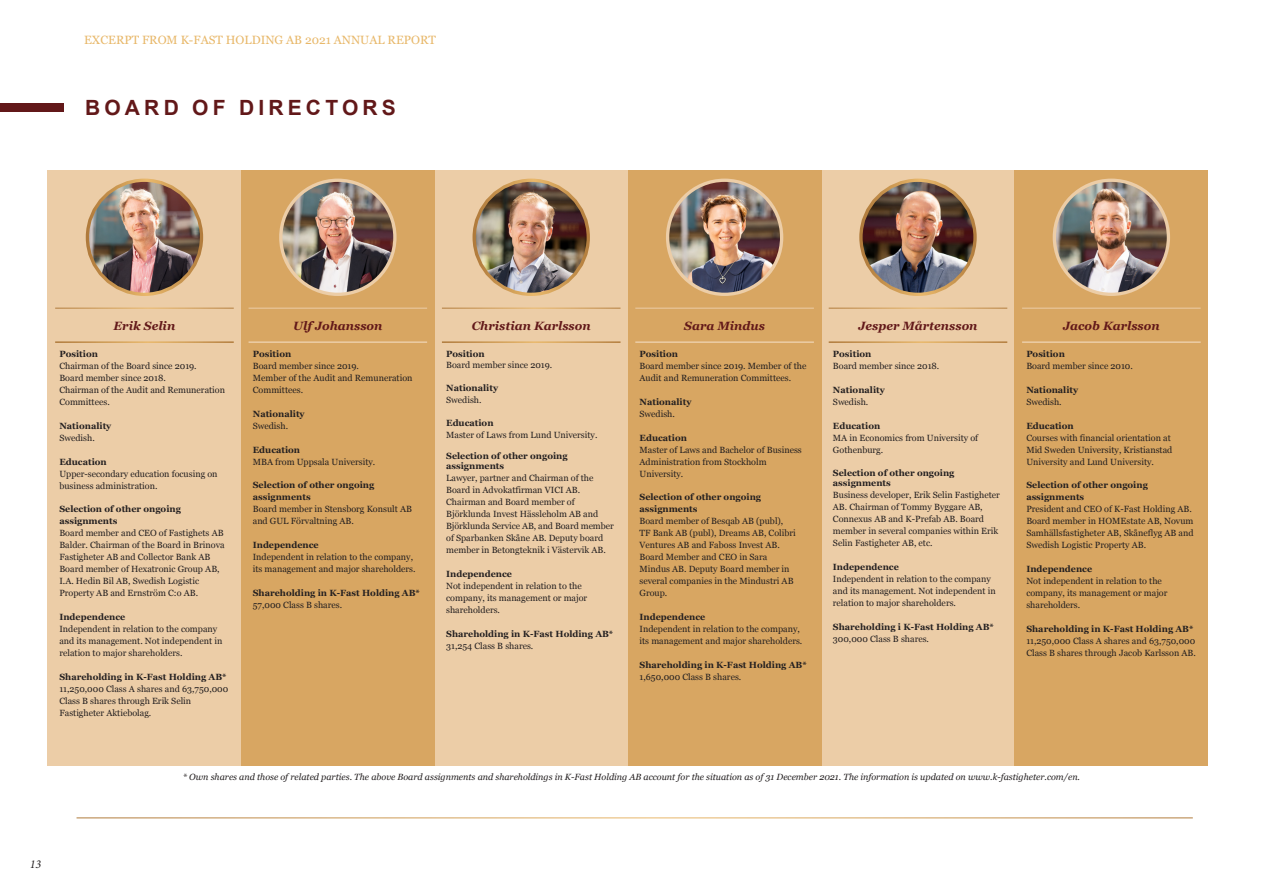
<style>
.page{position:relative;width:1263px;height:893px;background:#fff}
.page>*{position:absolute;margin:0;border:0;box-sizing:border-box;transform-origin:0 0}
.t1{font:700 21px "Arial";letter-spacing:.2em;color:#621819}
.t2{font:italic 700 12px "Georgia";color:#621819}
.t3{font:12px "Georgia";color:#e8b86a}
.t4{font:italic 12px "Minion Pro";color:#231f20}
.t5{font:9px/12px "Georgia";color:#231f20}
.t6{font:700 9px/12px "Georgia";color:#231f20}
.t7{font:italic 9px "Georgia";color:#231f20}
</style>
<div class="page">
<div style="left:0;top:103px;width:64px;height:8px;background:#621819"></div>
<div style="left:48px;top:170px;width:193px;height:595px;background:#eccda7"></div>
<div style="left:434px;top:170px;width:194px;height:595px;background:#eccda7"></div>
<div style="left:821px;top:170px;width:194px;height:595px;background:#eccda7"></div>
<div style="left:241px;top:170px;width:193px;height:595px;background:#d8a662"></div>
<div style="left:628px;top:170px;width:193px;height:595px;background:#d8a662"></div>
<div style="left:1015px;top:170px;width:193px;height:595px;background:#d8a662"></div>
<hr style="left:55px;top:308px;width:179px;height:1px;background:#fff">
<hr style="left:55px;top:341px;width:179px;height:2px;background:#fff">
<hr style="left:442px;top:308px;width:178px;height:1px;background:#fff">
<hr style="left:442px;top:341px;width:178px;height:2px;background:#fff">
<hr style="left:829px;top:308px;width:178px;height:1px;background:#fff">
<hr style="left:829px;top:341px;width:178px;height:2px;background:#fff">
<hr style="left:249px;top:308px;width:178px;height:1px;background:#eccda7">
<hr style="left:249px;top:341px;width:178px;height:2px;background:#eccda7">
<hr style="left:635px;top:308px;width:179px;height:1px;background:#eccda7">
<hr style="left:635px;top:341px;width:179px;height:2px;background:#eccda7">
<hr style="left:1022px;top:308px;width:179px;height:1px;background:#eccda7">
<hr style="left:1022px;top:341px;width:179px;height:2px;background:#eccda7">
<img style="left:87px;top:180px;width:114px;height:114px;border-radius:57px">
<div style="left:86px;top:179px;width:117px;height:117px;border:3px solid #fff;border-radius:50%"></div>
<img style="left:474px;top:180px;width:114px;height:114px;border-radius:57px">
<div style="left:472px;top:179px;width:118px;height:117px;border:3px solid #fff;border-radius:50%"></div>
<img style="left:861px;top:180px;width:114px;height:114px;border-radius:57px">
<div style="left:859px;top:179px;width:118px;height:117px;border:3px solid #fff;border-radius:50%"></div>
<img style="left:281px;top:180px;width:114px;height:114px;border-radius:57px">
<div style="left:279px;top:179px;width:117px;height:117px;border:3px solid #eccda7;border-radius:50%"></div>
<img style="left:667px;top:180px;width:115px;height:114px;border-radius:57px">
<div style="left:666px;top:179px;width:117px;height:117px;border:3px solid #eccda7;border-radius:50%"></div>
<img style="left:1054px;top:180px;width:114px;height:114px;border-radius:57px">
<div style="left:1053px;top:179px;width:117px;height:117px;border:3px solid #eccda7;border-radius:50%"></div>
<h2 class="t3" style="left:84px;top:33px;width:353px">EXCERPT FROM K-FAST HOLDING AB 2021 ANNUAL REPORT</h2>
<h1 class="t1" style="left:85px;top:94px;width:312px">BOARD OF DIRECTORS</h1>
<h2 class="t2" style="left:114px;top:317px;width:63px">Erik Selin</h2>
<p class="t6" style="left:59px;top:348px;width:40px">Position</p>
<p class="t5" style="left:59px;top:360px;width:167px">Chairman of the Board since 2019.<br>Board member since 2018.<br>Chairman of the Audit and Remuneration<br>Committees.</p>
<p class="t6" style="left:59px;top:420px;width:53px">Nationality</p>
<p class="t5" style="left:59px;top:432px;width:37px">Swedish.</p>
<p class="t6" style="left:59px;top:456px;width:49px">Education</p>
<p class="t5" style="left:59px;top:468px;width:160px">Upper-secondary education focusing on business administration.</p>
<p class="t6" style="left:59px;top:502px;width:123px">Selection of other ongoing assignments</p>
<p class="t5" style="left:59px;top:526px;width:167px">Board member and CEO of Fastighets AB Balder. Chairman of the Board in Brinova Fastigheter AB and Collector Bank AB Board member of Hexatronic Group AB, I.A. Hedin Bil AB, Swedish Logistic Property AB and Ernström C:o AB.</p>
<p class="t6" style="left:59px;top:610px;width:67px">Independence</p>
<p class="t5" style="left:59px;top:622px;width:164px">Independent in relation to the company and its management. Not independent in relation to major shareholders.</p>
<p class="t6" style="left:59px;top:670px;width:169px">Shareholding in K-Fast Holding AB*</p>
<p class="t5" style="left:59px;top:682px;width:170px">11,250,000 Class A shares and 63,750,000<br>Class B shares through Erik Selin<br>Fastigheter Aktiebolag.</p>
<h2 class="t2" style="left:293px;top:317px;width:91px">Ulf Johansson</h2>
<p class="t6" style="left:253px;top:348px;width:40px">Position</p>
<p class="t5" style="left:253px;top:360px;width:161px">Board member since 2019.<br>Member of the Audit and Remuneration<br>Committees.</p>
<p class="t6" style="left:253px;top:408px;width:53px">Nationality</p>
<p class="t5" style="left:253px;top:420px;width:37px">Swedish.</p>
<p class="t6" style="left:253px;top:444px;width:49px">Education</p>
<p class="t5" style="left:253px;top:456px;width:124px">MBA from Uppsala University.</p>
<p class="t6" style="left:253px;top:478px;width:123px">Selection of other ongoing assignments</p>
<p class="t5" style="left:253px;top:502px;width:161px">Board member in Stensborg Konsult AB and GUL Förvaltning AB.</p>
<p class="t6" style="left:253px;top:538px;width:67px">Independence</p>
<p class="t5" style="left:253px;top:550px;width:164px">Independent in relation to the company, its management and major shareholders.</p>
<p class="t6" style="left:253px;top:586px;width:169px">Shareholding in K-Fast Holding AB*</p>
<p class="t5" style="left:253px;top:598px;width:91px">57,000 Class B shares.</p>
<h2 class="t2" style="left:472px;top:317px;width:121px">Christian Karlsson</h2>
<p class="t6" style="left:446px;top:348px;width:40px">Position</p>
<p class="t5" style="left:446px;top:359px;width:108px">Board member since 2019.</p>
<p class="t6" style="left:446px;top:381px;width:53px">Nationality</p>
<p class="t5" style="left:446px;top:394px;width:37px">Swedish.</p>
<p class="t6" style="left:446px;top:416px;width:49px">Education</p>
<p class="t5" style="left:446px;top:428px;width:153px">Master of Laws from Lund University.</p>
<p class="t6" style="left:446px;top:450px;width:123px;line-height:10.5px">Selection of other ongoing assignments</p>
<p class="t5" style="left:446px;top:472px;width:169px">Lawyer, partner and Chairman of the Board in Advokatfirman VICI AB.<br>Chairman and Board member of Björklunda Invest Hässleholm AB and Björklunda Service AB, and Board member of Sparbanken Skåne AB. Deputy board member in Betongteknik i Västervik AB.</p>
<p class="t6" style="left:446px;top:568px;width:67px">Independence</p>
<p class="t5" style="left:446px;top:580px;width:143px">Not independent in relation to the company, its management or major shareholders.</p>
<p class="t6" style="left:446px;top:628px;width:169px">Shareholding in K-Fast Holding AB*</p>
<p class="t5" style="left:446px;top:640px;width:89px">31,254 Class B shares.</p>
<h2 class="t2" style="left:684px;top:317px;width:82px">Sara Mindus</h2>
<p class="t6" style="left:639px;top:348px;width:40px">Position</p>
<p class="t5" style="left:639px;top:360px;width:168px">Board member since 2019. Member of the<br>Audit and Remuneration Committees.</p>
<p class="t6" style="left:639px;top:396px;width:53px">Nationality</p>
<p class="t5" style="left:639px;top:408px;width:37px">Swedish.</p>
<p class="t6" style="left:639px;top:432px;width:49px">Education</p>
<p class="t5" style="left:639px;top:444px;width:164px">Master of Laws and Bachelor of Business<br>Administration from Stockholm<br>University.</p>
<p class="t6" style="left:639px;top:490px;width:123px">Selection of other ongoing assignments</p>
<p class="t5" style="left:639px;top:514px;width:158px">Board member of Besqab AB (publ),<br>TF Bank AB (publ), Dreams AB, Colibri<br>Ventures AB and Faboss Invest AB.<br>Board Member and CEO in Sara<br>Mindus AB. Deputy Board member in several companies in the Mindustri AB<br>Group.</p>
<p class="t6" style="left:639px;top:610px;width:67px">Independence</p>
<p class="t5" style="left:639px;top:622px;width:164px">Independent in relation to the company, its management and major shareholders.</p>
<p class="t6" style="left:639px;top:658px;width:169px">Shareholding in K-Fast Holding AB*</p>
<p class="t5" style="left:639px;top:670px;width:103px">1,650,000 Class B shares.</p>
<h2 class="t2" style="left:858px;top:317px;width:121px">Jesper Mårtensson</h2>
<p class="t6" style="left:833px;top:348px;width:40px">Position</p>
<p class="t5" style="left:833px;top:360px;width:108px">Board member since 2018.</p>
<p class="t6" style="left:833px;top:384px;width:53px">Nationality</p>
<p class="t5" style="left:833px;top:396px;width:37px">Swedish.</p>
<p class="t6" style="left:833px;top:420px;width:49px">Education</p>
<p class="t5" style="left:833px;top:432px;width:147px">MA in Economics from University of<br>Gothenburg.</p>
<p class="t6" style="left:833px;top:467px;width:123px;line-height:10.5px">Selection of other ongoing assignments</p>
<p class="t5" style="left:833px;top:489px;width:168px">Business developer, Erik Selin Fastigheter AB. Chairman of Tommy Byggare AB, Connexus AB and K-Prefab AB. Board member in several companies within Erik Selin Fastigheter AB, etc.</p>
<p class="t6" style="left:833px;top:561px;width:67px">Independence</p>
<p class="t5" style="left:833px;top:573px;width:164px">Independent in relation to the company and its management. Not independent in relation to major shareholders.</p>
<p class="t6" style="left:833px;top:621px;width:162px">Shareholding i K-Fast Holding AB*</p>
<p class="t5" style="left:833px;top:633px;width:98px">300,000 Class B shares.</p>
<h2 class="t2" style="left:1063px;top:317px;width:98px">Jacob Karlsson</h2>
<p class="t6" style="left:1026px;top:348px;width:40px">Position</p>
<p class="t5" style="left:1026px;top:360px;width:108px">Board member since 2010.</p>
<p class="t6" style="left:1026px;top:384px;width:53px">Nationality</p>
<p class="t5" style="left:1026px;top:396px;width:37px">Swedish.</p>
<p class="t6" style="left:1026px;top:420px;width:49px">Education</p>
<p class="t5" style="left:1026px;top:432px;width:148px">Courses with financial orientation at<br>Mid Sweden University, Kristianstad<br>University and Lund University.</p>
<p class="t6" style="left:1026px;top:478px;width:123px">Selection of other ongoing assignments</p>
<p class="t5" style="left:1026px;top:502px;width:169px">President and CEO of K-Fast Holding AB.<br>Board member in HOMEstate AB, Novum Samhällsfastigheter AB, Skåneflyg AB and Swedish Logistic Property AB.</p>
<p class="t6" style="left:1026px;top:562px;width:67px">Independence</p>
<p class="t5" style="left:1026px;top:574px;width:143px">Not independent in relation to the company, its management or major shareholders.</p>
<p class="t6" style="left:1026px;top:622px;width:169px">Shareholding in K-Fast Holding AB*</p>
<p class="t5" style="left:1026px;top:634px;width:171px">11,250,000 Class A shares and 63,750,000<br>Class B shares through Jacob Karlsson AB.</p>
<p class="t7" style="left:183px;top:770px;width:899px">* Own shares and those of related parties. The above Board assignments and shareholdings in K-Fast Holding AB account for the situation as of 31 December 2021. The information is updated on www.k-fastigheter.com/en.</p>
<h2 class="t4" style="left:30px;top:856px;width:13px">13</h2>
</div>
